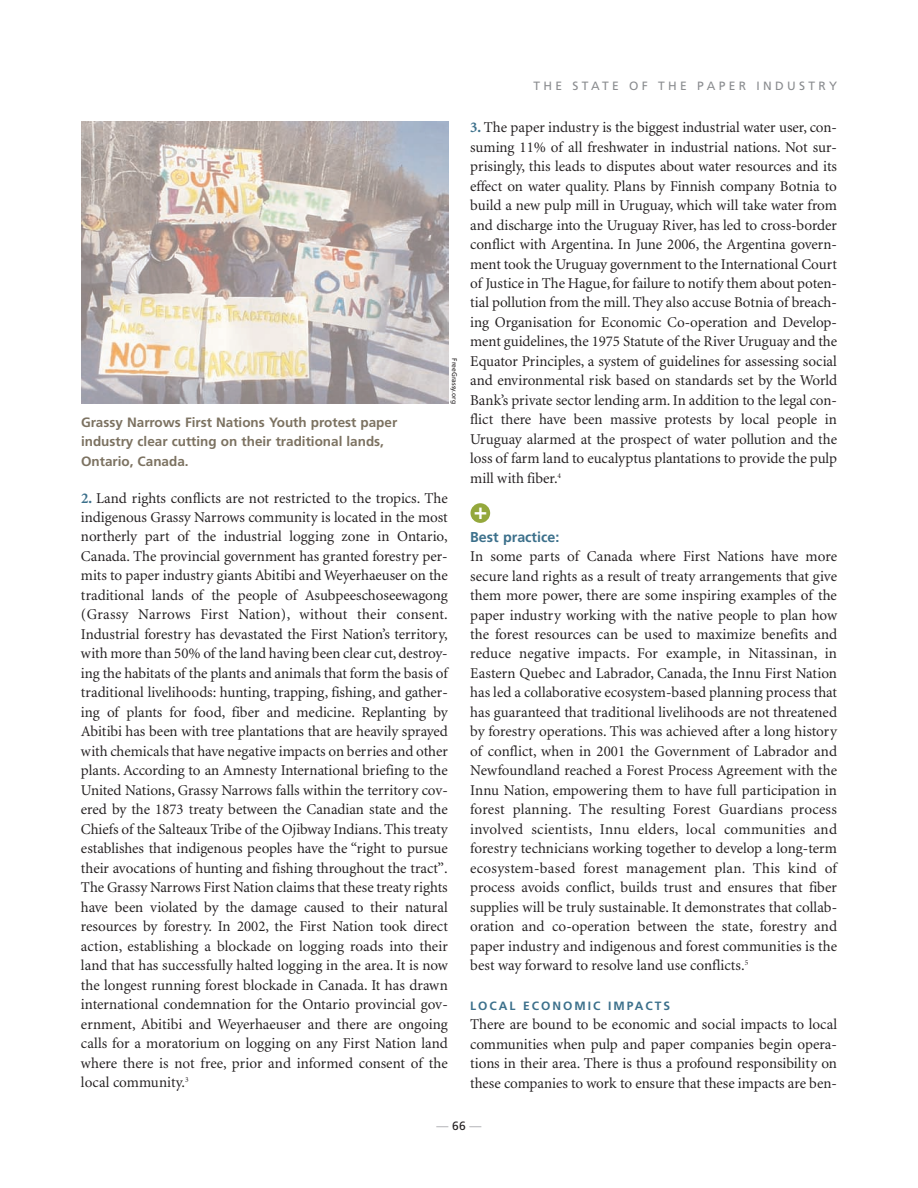
<style>
.page{position:relative;width:918px;height:1188px;background:#fff}
.page>*{position:absolute;margin:0;border:0;box-sizing:border-box;transform-origin:0 0}
.t1{font:700 22.5px "Frutiger";color:#fff}
.t2{font:15px/19.5px "Minion MM.345.584.11";color:#231f20;text-align:justify}
.t3{font:700 14.25px "Frutiger";color:#3c708b}
.t4{font:700 13.5px/19.5px "Frutiger";color:#7c7261}
.t5{font:12px "Frutiger";letter-spacing:.28em;color:#8a8c8f}
.t6{font:700 12px "Frutiger";letter-spacing:.165em;color:#3c708b}
.t7{font:12px "Frutiger";color:#a8a9ad}
.t8{font:6.75px "Frutiger";color:#231f20}
.s1{font-family:"Minion MM.578.585.11";color:#3c708b}
.s2{color:#231f20}
</style>
<div class="page">
<div style="left:471px;top:503px;width:19px;height:20px;background:#94a83c;border-radius:50%"></div>
<img style="left:81px;top:122px;width:367px;height:281px">
<p class="t4" style="left:81px;top:414px;width:318px">Grassy Narrows First Nations Youth protest paper industry clear cutting on their traditional lands,<br>Ontario, Canada.</p>
<p class="t8" style="left:457px;top:358px;width:47px;rotate:90deg">FreeGrassy.org</p>
<p class="t5" style="left:533px;top:81px;width:305px">THE STATE OF THE PAPER INDUSTRY</p>
<p class="t2" style="left:470px;top:119px;width:368px"><span class="s1">3.</span> The paper industry is the biggest industrial water user, con&shy;suming 11% of all freshwater in industrial nations. Not sur&shy;prisingly, this leads to disputes about water resources and its effect on water quality. Plans by Finnish company Botnia to build a new pulp mill in Uruguay, which will take water from and discharge into the Uruguay River, has led to cross-border conflict with Argentina. In June 2006, the Argentina govern&shy;ment took the Uruguay government to the International Court of Justice in The Hague, for failure to notify them about poten&shy;tial pollution from the mill. They also accuse Botnia of breach&shy;ing Organisation for Economic Co-operation and Develop&shy;ment guidelines, the 1975 Statute of the River Uruguay and the Equator Principles, a system of guidelines for assessing social and environmental risk based on standards set by the World Bank’s private sector lending arm. In addition to the legal con&shy;flict there have been massive protests by local people in Uruguay alarmed at the prospect of water pollution and the loss of farm land to eucalyptus plantations to provide the pulp mill with fiber.<sup>4</sup></p>
<p class="t2" style="left:81px;top:489px;width:368px"><span class="s1">2.</span> Land rights conflicts are not restricted to the tropics. The indigenous Grassy Narrows community is located in the most northerly part of the industrial logging zone in Ontario, Canada. The provincial government has granted forestry per&shy;mits to paper industry giants Abitibi and Weyerhaeuser on the traditional lands of the people of Asubpeeschoseewagong (Grassy Narrows First Nation), without their consent.<br>Industrial forestry has devastated the First Nation’s territory, with more than 50% of the land having been clear cut, destroy&shy;ing the habitats of the plants and animals that form the basis of traditional livelihoods: hunting, trapping, fishing, and gather&shy;ing of plants for food, fiber and medicine. Replanting by Abitibi has been with tree plantations that are heavily sprayed with chemicals that have negative impacts on berries and other plants. According to an Amnesty International briefing to the United Nations, Grassy Narrows falls within the territory cov&shy;ered by the 1873 treaty between the Canadian state and the Chiefs of the Salteaux Tribe of the Ojibway Indians. This treaty establishes that indigenous peoples have the “right to pursue their avocations of hunting and fishing throughout the tract”.<br>The Grassy Narrows First Nation claims that these treaty rights have been violated by the damage caused to their natural resources by forestry. In 2002, the First Nation took direct action, establishing a blockade on logging roads into their land that has successfully halted logging in the area. It is now the longest running forest blockade in Canada. It has drawn international condemnation for the Ontario provincial gov&shy;ernment, Abitibi and Weyerhaeuser and there are ongoing calls for a moratorium on logging on any First Nation land where there is not free, prior and informed consent of the local community.<sup>3</sup></p>
<h1 class="t1" style="left:474px;top:502px;width:15px">+</h1>
<p class="t3" style="left:470px;top:531px;width:91px">Best practice:</p>
<p class="t2" style="left:470px;top:548px;width:368px">In some parts of Canada where First Nations have more secure land rights as a result of treaty arrangements that give them more power, there are some inspiring examples of the paper industry working with the native people to plan how the forest resources can be used to maximize benefits and reduce negative impacts. For example, in Nitassinan, in Eastern Quebec and Labrador, Canada, the Innu First Nation has led a collaborative ecosystem-based planning process that has guaranteed that traditional livelihoods are not threatened by forestry operations. This was achieved after a long history of conflict, when in 2001 the Government of Labrador and Newfoundland reached a Forest Process Agreement with the Innu Nation, empowering them to have full participation in forest planning. The resulting Forest Guardians process involved scientists, Innu elders, local communities and forestry technicians working together to develop a long-term ecosystem-based forest management plan. This kind of process avoids conflict, builds trust and ensures that fiber supplies will be truly sustainable. It demonstrates that collab&shy;oration and co-operation between the state, forestry and paper industry and indigenous and forest communities is the best way forward to resolve land use conflicts.<sup>5</sup></p>
<p class="t6" style="left:470px;top:1000px;width:201px">LOCAL ECONOMIC IMPACTS</p>
<p class="t2" style="left:470px;top:1016px;width:368px">There are bound to be economic and social impacts to local communities when pulp and paper companies begin opera&shy;tions in their area. There is thus a profound responsibility on these companies to work to ensure that these impacts are ben-</p>
<p class="t7" style="left:437px;top:1120px;width:46px">— <span class="s2">66</span> —</p>
</div>
